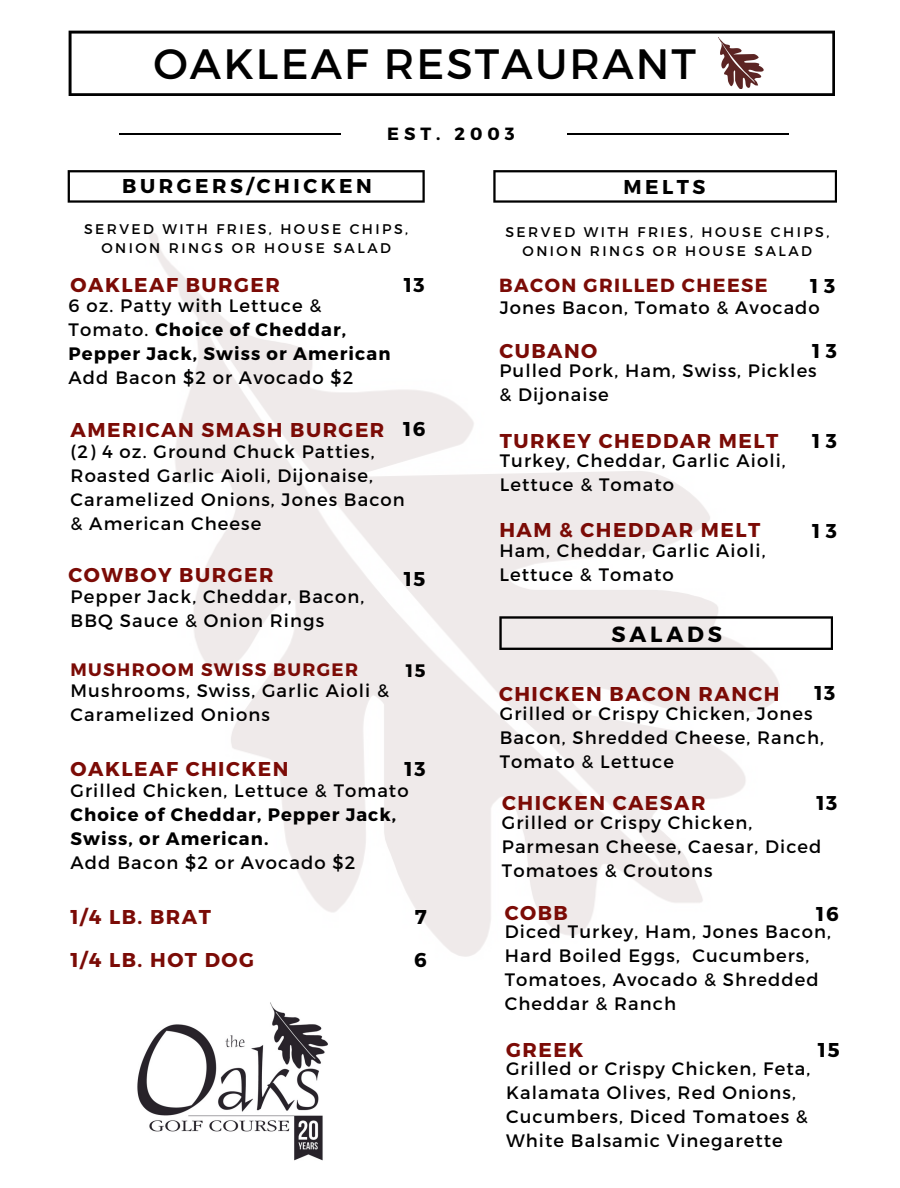
<style>
.page{position:relative;width:900px;height:1188px;background:#fff}
.page>*{position:absolute;margin:0;border:0;box-sizing:border-box;transform-origin:0 0}
.t1{font:42.4px "Montserrat";letter-spacing:.05em;color:#000}
.t2{font:700 22px "Montserrat";letter-spacing:.175em;color:#000}
.t3{font:700 20px "Montserrat";letter-spacing:.075em;color:#7b0b06}
.t4{font:700 20px "Montserrat";letter-spacing:.175em;color:#000}
.t5{font:700 19px "Montserrat";letter-spacing:.075em;color:#7b0b06}
.t6{font:18px/24px "Montserrat";letter-spacing:.06em;color:#000}
.t7{font:700 18px/24px "Montserrat";letter-spacing:.06em;color:#000}
.t8{font:700 18px "Montserrat";letter-spacing:.075em;color:#7b0b06}
.t9{font:700 17.6px "Montserrat";letter-spacing:.28em;color:#000}
.t10{font:14px/18.6px "Montserrat";letter-spacing:.175em;color:#000;text-align:center}
.s1{font-weight:400}
</style>
<div class="page">
<img style="left:137px;top:1002px;width:191px;height:159px">
<hr style="left:567px;top:133px;width:222px;height:1px;background:#000">
<svg style="left:69px;top:31px;width:766px;height:65px"></svg>
<img style="left:715px;top:38px;width:51px;height:51px">
<hr style="left:119px;top:134px;width:222px;height:1px;background:#000">
<svg style="left:68px;top:170px;width:357px;height:33px"></svg>
<svg style="left:493px;top:170px;width:344px;height:33px"></svg>
<svg style="left:499px;top:616px;width:334px;height:34px"></svg>
<p class="t1" style="left:153px;top:37px;width:544px">OAKLEAF RESTAURANT</p>
<p class="t9" style="left:387px;top:123px;width:129px">EST. 2003</p>
<p class="t4" style="left:122px;top:173px;width:251px">BURGERS/CHICKEN</p>
<p class="t4" style="left:624px;top:174px;width:83px">MELTS</p>
<p class="t10" style="left:84px;top:219px;width:326px">SERVED WITH FRIES, HOUSE CHIPS,<br>ONION RINGS OR HOUSE SALAD</p>
<p class="t3" style="left:71px;top:272px;width:211px">OAKLEAF BURGER</p>
<p class="t7" style="left:69px;top:293px;width:323px"><span class="s1">6 oz. Patty with Lettuce &amp;<br>Tomato.</span> Choice of Cheddar,<br>Pepper Jack, Swiss or American</p>
<p class="t6" style="left:69px;top:365px;width:286px">Add Bacon $2 or Avocado $2</p>
<p class="t4" style="left:404px;top:272px;width:22px">13</p>
<p class="t3" style="left:71px;top:417px;width:315px">AMERICAN SMASH BURGER</p>
<p class="t4" style="left:403px;top:416px;width:24px">16</p>
<p class="t6" style="left:71px;top:439px;width:336px">(2) 4 oz. Ground Chuck Patties,<br>Roasted Garlic Aioli, Dijonaise,<br>Caramelized Onions, Jones Bacon &amp; American Cheese</p>
<p class="t3" style="left:69px;top:561px;width:206px">COWBOY BURGER</p>
<p class="t4" style="left:404px;top:566px;width:23px">15</p>
<p class="t6" style="left:71px;top:584px;width:295px">Pepper Jack, Cheddar, Bacon,<br>BBQ Sauce &amp; Onion Rings</p>
<p class="t8" style="left:71px;top:658px;width:289px">MUSHROOM SWISS BURGER</p>
<p class="t7" style="left:406px;top:658px;width:21px">15</p>
<p class="t6" style="left:71px;top:678px;width:320px">Mushrooms, Swiss, Garlic Aioli &amp;<br>Caramelized Onions</p>
<p class="t3" style="left:71px;top:755px;width:220px">OAKLEAF CHICKEN</p>
<p class="t7" style="left:71px;top:778px;width:340px"><span class="s1">Grilled Chicken, Lettuce &amp; Tomato<br></span>Choice of Cheddar, Pepper Jack,<br>Swiss, or American.</p>
<p class="t6" style="left:71px;top:850px;width:286px">Add Bacon $2 or Avocado $2</p>
<p class="t4" style="left:405px;top:755px;width:22px">13</p>
<p class="t3" style="left:71px;top:903px;width:142px">1/4 LB. BRAT</p>
<p class="t4" style="left:415px;top:903px;width:13px">7</p>
<p class="t3" style="left:71px;top:947px;width:185px">1/4 LB. HOT DOG</p>
<p class="t4" style="left:414px;top:947px;width:14px">6</p>
<p class="t10" style="left:505px;top:222px;width:326px">SERVED WITH FRIES, HOUSE CHIPS,<br>ONION RINGS OR HOUSE SALAD</p>
<p class="t5" style="left:499px;top:273px;width:270px">BACON GRILLED CHEESE</p>
<p class="t4" style="left:810px;top:273px;width:26px">1 3</p>
<p class="t6" style="left:500px;top:294px;width:322px">Jones Bacon, Tomato &amp; Avocado</p>
<p class="t3" style="left:499px;top:338px;width:99px">CUBANO</p>
<p class="t6" style="left:499px;top:358px;width:319px">Pulled Pork, Ham, Swiss, Pickles &amp; Dijonaise</p>
<p class="t4" style="left:812px;top:338px;width:26px">1 3</p>
<p class="t3" style="left:500px;top:428px;width:280px">TURKEY CHEDDAR MELT</p>
<p class="t6" style="left:500px;top:447px;width:288px">Turkey, Cheddar, Garlic Aioli,<br>Lettuce &amp; Tomato</p>
<p class="t3" style="left:499px;top:517px;width:263px">HAM &amp; CHEDDAR MELT</p>
<p class="t6" style="left:499px;top:537px;width:268px">Ham, Cheddar, Garlic Aioli,<br>Lettuce &amp; Tomato</p>
<p class="t2" style="left:612px;top:620px;width:112px">SALADS</p>
<p class="t4" style="left:812px;top:428px;width:26px">1 3</p>
<p class="t4" style="left:812px;top:518px;width:26px">1 3</p>
<p class="t3" style="left:499px;top:680px;width:282px">CHICKEN BACON RANCH</p>
<p class="t4" style="left:815px;top:679px;width:22px">13</p>
<p class="t6" style="left:500px;top:701px;width:326px">Grilled or Crispy Chicken, Jones<br>Bacon, Shredded Cheese, Ranch,<br>Tomato &amp; Lettuce</p>
<p class="t3" style="left:502px;top:790px;width:205px">CHICKEN CAESAR</p>
<p class="t4" style="left:816px;top:790px;width:22px">13</p>
<p class="t6" style="left:502px;top:810px;width:321px">Grilled or Crispy Chicken,<br>Parmesan Cheese, Caesar, Diced<br>Tomatoes &amp; Croutons</p>
<p class="t3" style="left:505px;top:900px;width:65px">COBB</p>
<p class="t4" style="left:816px;top:901px;width:24px">16</p>
<p class="t6" style="left:505px;top:919px;width:328px">Diced Turkey, Ham, Jones Bacon,<br>Hard Boiled Eggs, Cucumbers,<br>Tomatoes, Avocado &amp; Shredded<br>Cheddar &amp; Ranch</p>
<p class="t3" style="left:506px;top:1037px;width:79px">GREEK</p>
<p class="t4" style="left:818px;top:1037px;width:23px">15</p>
<p class="t6" style="left:506px;top:1055px;width:306px">Grilled or Crispy Chicken, Feta,<br>Kalamata Olives, Red Onions,<br>Cucumbers, Diced Tomatoes &amp;<br>White Balsamic Vinegarette</p>
</div>
